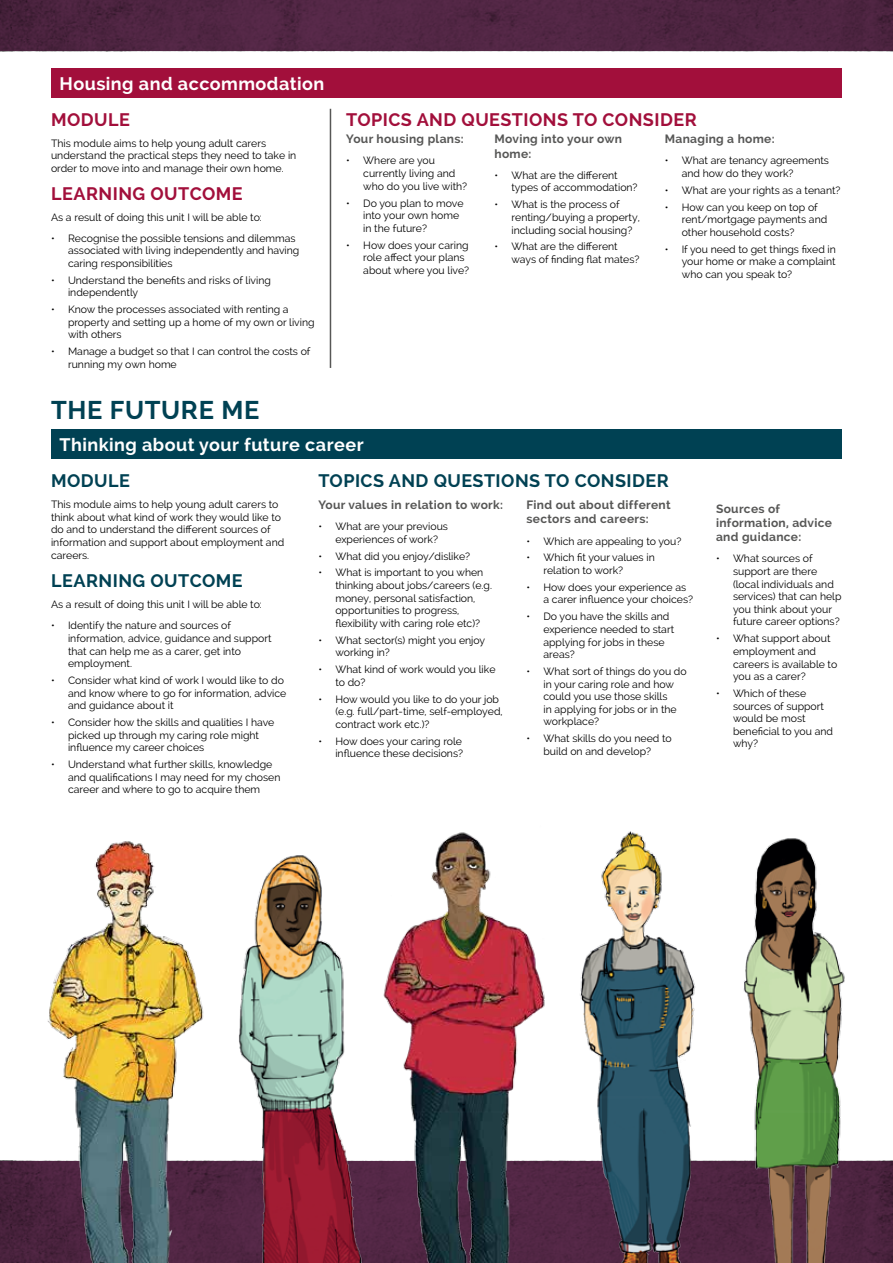
<style>
.page{position:relative;width:893px;height:1263px;background:#fff}
.page>*{position:absolute;margin:0;border:0;box-sizing:border-box;transform-origin:0 0}
.t1{font:700 25.5px "Raleway";letter-spacing:.025em;color:#004153}
.t2{font:700 18px "Raleway";letter-spacing:.025em;color:#fff}
.t3{font:700 18px "Raleway";letter-spacing:.025em;color:#a20f3b}
.t4{font:700 18px "Raleway";letter-spacing:.025em;color:#004153}
.t5{font:700 12px/14.4px "Raleway";letter-spacing:.025em;color:#575756}
.t6{font:10.5px/12.6px "Raleway";color:#000}
</style>
<div class="page">
<img style="left:0;top:0;width:893px;height:51px">
<img style="left:0;top:1161px;width:893px;height:102px">
<img style="left:47px;top:841px;width:164px;height:422px">
<img style="left:385px;top:832px;width:168px;height:431px">
<img style="left:213px;top:855px;width:172px;height:408px">
<img style="left:559px;top:831px;width:160px;height:432px">
<img style="left:719px;top:838px;width:145px;height:425px">
<div style="left:51px;top:429px;width:791px;height:30px;background:#004153"></div>
<div style="left:51px;top:68px;width:791px;height:30px;background:#a20f3b"></div>
<hr style="left:330px;top:109px;width:1px;height:259px;background:#575756">
<h2 class="t2" style="left:60px;top:73px;width:266px">Housing and accommodation</h2>
<h2 class="t3" style="left:51px;top:109px;width:81px">MODULE</h2>
<p class="t6" style="left:51px;top:137px;width:247px">This module aims to help young adult carers understand the practical steps they need to take in order to move into and manage their own home.</p>
<h2 class="t3" style="left:51px;top:183px;width:193px">LEARNING OUTCOME</h2>
<p class="t6" style="left:51px;top:211px;width:212px">As a result of doing this unit I will be able to:</p>
<p class="t6" style="left:68px;top:232px;width:233px;text-indent:-17px">• Recognise the possible tensions and dilemmas associated with living independently and having caring responsibilities</p>
<p class="t6" style="left:68px;top:274px;width:204px;text-indent:-17px">• Understand the benefits and risks of living independently</p>
<p class="t6" style="left:68px;top:303px;width:248px;text-indent:-17px">• Know the processes associated with renting a property and setting up a home of my own or living with others</p>
<p class="t6" style="left:68px;top:345px;width:244px;text-indent:-17px">• Manage a budget so that I can control the costs of running my own home</p>
<h2 class="t3" style="left:346px;top:109px;width:352px">TOPICS AND QUESTIONS TO CONSIDER</h2>
<p class="t5" style="left:346px;top:132px;width:119px">Your housing plans:</p>
<p class="t6" style="left:363px;top:154px;width:105px;text-indent:-17px">• Where are you currently living and who do you live with?</p>
<p class="t6" style="left:363px;top:196px;width:102px;text-indent:-17px">• Do you plan to move into your own home in the future?</p>
<p class="t6" style="left:363px;top:239px;width:107px;text-indent:-17px">• How does your caring role affect your plans about where you live?</p>
<p class="t5" style="left:665px;top:132px;width:111px">Managing a home:</p>
<p class="t6" style="left:682px;top:154px;width:149px;text-indent:-17px">• What are tenancy agreements and how do they work?</p>
<p class="t6" style="left:665px;top:184px;width:177px">• What are your rights as a tenant?</p>
<p class="t6" style="left:682px;top:201px;width:147px;text-indent:-17px">• How can you keep on top of rent/mortgage payments and other household costs?</p>
<p class="t6" style="left:682px;top:243px;width:156px;text-align:justify;text-indent:-17px">• If you need to get things fixed in your home or make a complaint who can you speak to?</p>
<p class="t5" style="left:494px;top:132px;width:129px">Moving into your own home:</p>
<p class="t6" style="left:511px;top:169px;width:128px;text-indent:-17px">• What are the different types of accommodation?</p>
<p class="t6" style="left:511px;top:198px;width:130px;text-indent:-17px">• What is the process of renting/buying a property, including social housing?</p>
<p class="t6" style="left:511px;top:240px;width:130px;text-indent:-17px">• What are the different ways of finding flat mates?</p>
<h1 class="t1" style="left:51px;top:395px;width:210px">THE FUTURE ME</h1>
<h2 class="t2" style="left:60px;top:434px;width:306px">Thinking about your future career</h2>
<h2 class="t4" style="left:51px;top:470px;width:81px">MODULE</h2>
<p class="t6" style="left:51px;top:498px;width:235px">This module aims to help young adult carers to think about what kind of work they would like to do and to understand the different sources of information and support about employment and careers.</p>
<h2 class="t4" style="left:51px;top:571px;width:193px">LEARNING OUTCOME</h2>
<p class="t6" style="left:51px;top:598px;width:212px">As a result of doing this unit I will be able to:</p>
<p class="t6" style="left:68px;top:619px;width:205px;text-indent:-17px">• Identify the nature and sources of information, advice, guidance and support that can help me as a carer, get into employment.</p>
<p class="t6" style="left:68px;top:674px;width:220px;text-indent:-17px">• Consider what kind of work I would like to do and know where to go for information, advice and guidance about it</p>
<p class="t6" style="left:68px;top:716px;width:208px;text-indent:-17px">• Consider how the skills and qualities I have picked up through my caring role might influence my career choices</p>
<p class="t6" style="left:68px;top:758px;width:214px;text-indent:-17px">• Understand what further skills, knowledge and qualifications I may need for my chosen career and where to go to acquire them</p>
<h2 class="t4" style="left:318px;top:470px;width:352px">TOPICS AND QUESTIONS TO CONSIDER</h2>
<p class="t5" style="left:318px;top:498px;width:186px">Your values in relation to work:</p>
<p class="t6" style="left:335px;top:520px;width:114px;text-indent:-17px">• What are your previous experiences of work?</p>
<p class="t6" style="left:318px;top:550px;width:153px">• What did you enjoy/dislike?</p>
<p class="t6" style="left:335px;top:566px;width:158px;text-indent:-17px">• What is important to you when thinking about jobs/careers (e.g. money, personal satisfaction, opportunities to progress, flexibility with caring role etc)?</p>
<p class="t6" style="left:335px;top:634px;width:151px;text-indent:-17px">• What sector(s) might you enjoy working in?</p>
<p class="t6" style="left:335px;top:663px;width:162px;text-indent:-17px">• What kind of work would you like to do?</p>
<p class="t6" style="left:335px;top:693px;width:169px;text-indent:-17px">• How would you like to do your job (e.g. full/part-time, self-employed, contract work etc.)?</p>
<p class="t6" style="left:318px;top:735px;width:146px;text-align:right">• How does your caring role influence these decisions?</p>
<p class="t5" style="left:526px;top:498px;width:146px">Find out about different sectors and careers:</p>
<p class="t6" style="left:526px;top:534px;width:157px">• Which are appealing to you?</p>
<p class="t6" style="left:543px;top:551px;width:113px;text-indent:-17px">• Which fit your values in relation to work?</p>
<p class="t6" style="left:543px;top:581px;width:151px;text-indent:-17px">• How does your experience as a carer influence your choices?</p>
<p class="t6" style="left:543px;top:610px;width:132px;text-indent:-17px">• Do you have the skills and experience needed to start applying for jobs in these areas?</p>
<p class="t6" style="left:543px;top:665px;width:145px;text-indent:-17px">• What sort of things do you do in your caring role and how could you use those skills<br>in applying for jobs or in the workplace?</p>
<p class="t6" style="left:526px;top:732px;width:147px;text-align:center">• What skills do you need to build on and develop?</p>
<p class="t5" style="left:716px;top:501px;width:118px">Sources of information, advice and guidance:</p>
<p class="t6" style="left:733px;top:552px;width:110px;text-indent:-17px">• What sources of support are there (local individuals and services) that can help you think about your future career options?</p>
<p class="t6" style="left:733px;top:632px;width:106px;text-indent:-17px">• What support about employment and careers is available to you as a carer?</p>
<p class="t6" style="left:733px;top:687px;width:102px;text-indent:-17px">• Which of these sources of support would be most beneficial to you and why?</p>
</div>
